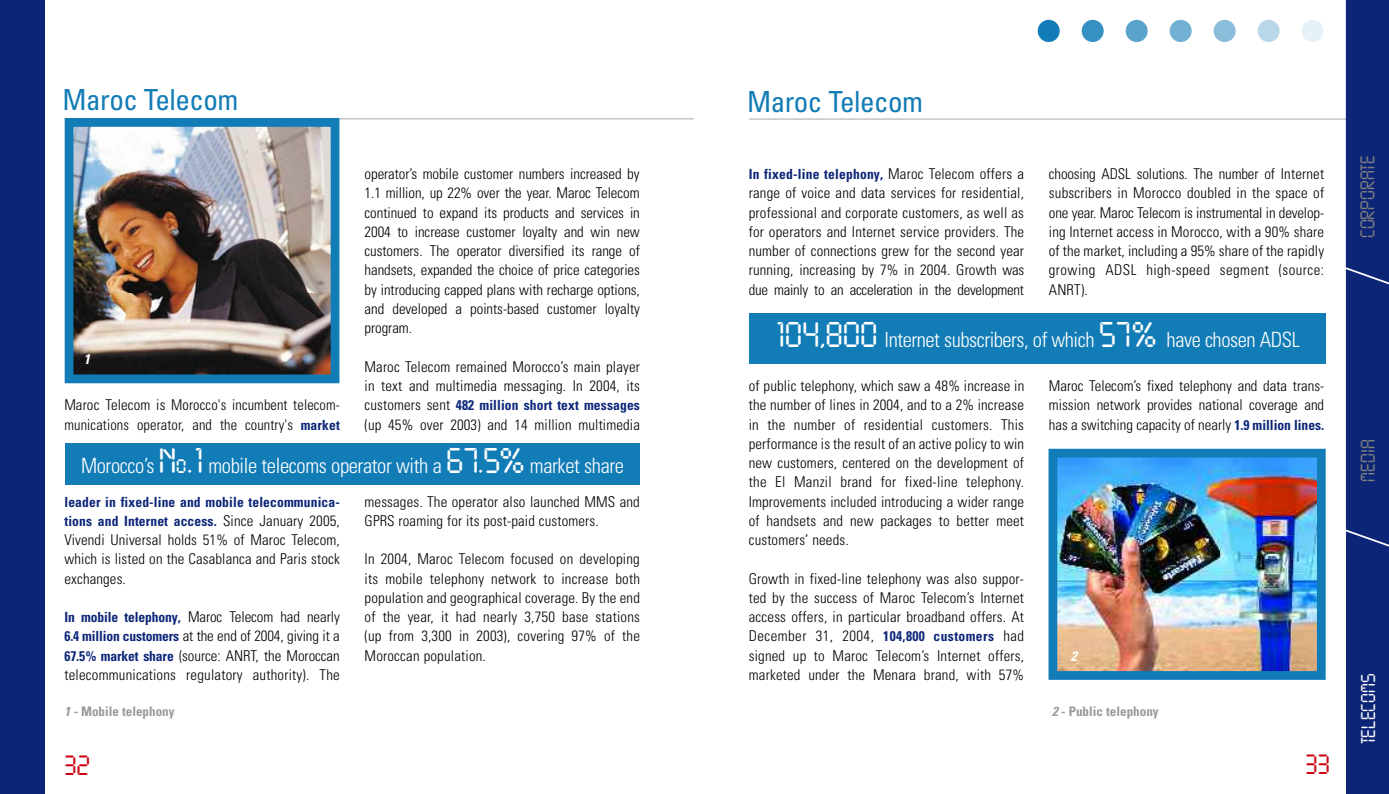
<style>
.page{position:relative;width:1389px;height:794px;background:#fff}
.page>*{position:absolute;margin:0;border:0;box-sizing:border-box;transform-origin:0 0}
.t1{font:condensed 29.05px "Univers";letter-spacing:-.02em;color:#127cb6}
.t2{font:24.5px "Digital ICG";color:#cc000f}
.t3{font:300 condensed 21px "Univers";letter-spacing:-.02em;color:#fff}
.t4{font:17.5px "Digital ICG";color:#808080}
.t5{font:17.5px "Digital ICG";color:#fff}
.t6{font:300 condensed 14.88px/19.2px "Univers";letter-spacing:.01em;color:#000;text-align:justify}
.t7{font:700 condensed 14px/19.2px "Univers";letter-spacing:.01em;color:#0c2577}
.t8{font:italic 700 condensed 14px "Univers";color:#fff}
.t9{font:italic 700 condensed 13.65px "Univers";color:#fff}
.t10{font:700 condensed 13.12px "Univers";color:#999}
.s1{font-weight:700;font-size:14px;color:#0c2577}
.s2{font-weight:300;font-size:14.88px;color:#000}
.s3{font-family:"Digital ICG";font-weight:400;font-stretch:normal;font-size:31.5px}
.s4{font-family:"Digital ICG";font-weight:400;font-stretch:normal;font-size:22.75px}
.s5{font-style:italic}
</style>
<div class="page">
<hr style="left:749px;top:118px;width:606px;height:2px;background:#ccc">
<div style="left:1346px;top:0;width:43px;height:794px;background:#0c2577"></div>
<svg style="left:1342px;top:0;width:47px;height:547px"></svg>
<div style="left:1038px;top:20px;width:22px;height:22px;background:#127cb6;border-radius:50%"></div>
<div style="left:1082px;top:20px;width:22px;height:22px;background:#3690c1;border-radius:50%"></div>
<div style="left:1126px;top:20px;width:22px;height:22px;background:#5aa3cc;border-radius:50%"></div>
<div style="left:1170px;top:20px;width:22px;height:22px;background:#71b0d3;border-radius:50%"></div>
<div style="left:1214px;top:20px;width:22px;height:22px;background:#89bdda;border-radius:50%"></div>
<div style="left:1258px;top:20px;width:22px;height:22px;background:#b8d8e9;border-radius:50%"></div>
<div style="left:1302px;top:20px;width:22px;height:22px;background:#e7f2f8;border-radius:50%"></div>
<div style="left:750px;top:313px;width:576px;height:50px;background:#127cb6"></div>
<img style="left:1059px;top:459px;width:257px;height:211px">
<div style="left:1049px;top:449px;width:277px;height:231px;border:9px solid #127cb6"></div>
<div style="left:0;top:0;width:45px;height:794px;background:#0c2577"></div>
<hr style="left:64px;top:118px;width:630px;height:2px;background:#ccc">
<img style="left:75px;top:128px;width:254px;height:245px">
<div style="left:65px;top:118px;width:274px;height:265px;border:9px solid #127cb6"></div>
<div style="left:65px;top:443px;width:575px;height:41px;background:#127cb6"></div>
<h1 class="t1" style="left:63px;top:89px;width:178px">Maroc Telecom</h1>
<p class="t8" style="left:84px;top:354px;width:8px">1</p>
<p class="t6" style="left:64px;top:397px;width:277px">Maroc Telecom is Morocco's incumbent telecom&shy;munications operator, and the country's <span class="s1">market</span></p>
<p class="t6" style="left:365px;top:166px;width:277px">operator’s mobile customer numbers increased by 1.1 million, up 22% over the year. Maroc Telecom continued to expand its products and services in 2004 to increase customer loyalty and win new customers. The operator diversified its range of handsets, expanded the choice of price categories by introducing capped plans with recharge options, and developed a points-based customer loyalty program.</p>
<p class="t6" style="left:365px;top:358px;width:277px">Maroc Telecom remained Morocco’s main player in text and multimedia messaging. In 2004, its</p>
<p class="t7" style="left:365px;top:397px;width:277px"><span class="s2">customers sent</span> 482 million short text messages</p>
<p class="t6" style="left:365px;top:416px;width:277px">(up 45% over 2003) and 14 million multimedia</p>
<h3 class="t3" style="left:81px;top:458px;width:545px">Morocco’s <span class="s3">N</span><span class="s4">o</span><span class="s3">.1</span> mobile telecoms operator with a <span class="s3">67.5%</span> market share</h3>
<p class="t7" style="left:64px;top:493px;width:277px">leader in fixed-line and mobile telecommunica&shy;tions and Internet access. <span class="s2">Since January 2005,</span></p>
<p class="t6" style="left:64px;top:531px;width:277px">Vivendi Universal holds 51% of Maroc Telecom, which is listed on the Casablanca and Paris stock exchanges.</p>
<p class="t6" style="left:64px;top:608px;width:277px"><span class="s1">In mobile telephony,</span> Maroc Telecom had nearly <span class="s1">6.4 million customers</span> at the end of 2004, giving it a <span class="s1">67.5% market share</span> (source: ANRT, the Moroccan telecommunications regulatory authority). The</p>
<p class="t10" style="left:65px;top:706px;width:112px"><span class="s5">1</span> - Mobile telephony</p>
<h2 class="t2" style="left:64px;top:752px;width:28px">32</h2>
<p class="t6" style="left:365px;top:493px;width:277px">messages. The operator also launched MMS and<br>GPRS roaming for its post-paid customers.</p>
<p class="t6" style="left:365px;top:551px;width:277px">In 2004, Maroc Telecom focused on developing its mobile telephony network to increase both population and geographical coverage. By the end of the year, it had nearly 3,750 base stations (up from 3,300 in 2003), covering 97% of the Moroccan population.</p>
<h1 class="t1" style="left:747px;top:91px;width:178px">Maroc Telecom</h1>
<p class="t7" style="left:749px;top:166px;width:277px">In fixed-line telephony, <span class="s2">Maroc Telecom offers a</span></p>
<p class="t6" style="left:749px;top:185px;width:277px">range of voice and data services for residential, professional and corporate customers, as well as for operators and Internet service providers. The number of connections grew for the second year running, increasing by 7% in 2004. Growth was due mainly to an acceleration in the development</p>
<p class="t6" style="left:1049px;top:166px;width:277px">choosing ADSL solutions. The number of Internet subscribers in Morocco doubled in the space of one year. Maroc Telecom is instrumental in develop&shy;ing Internet access in Morocco, with a 90% share of the market, including a 95% share of the rapidly growing ADSL high-speed segment (source:<br>ANRT).</p>
<h3 class="t3" style="left:776px;top:332px;width:526px"><span class="s3">104,800</span> Internet subscribers, of which <span class="s3">57%</span> have chosen ADSL</h3>
<p class="t6" style="left:749px;top:377px;width:277px">of public telephony, which saw a 48% increase in the number of lines in 2004, and to a 2% increase in the number of residential customers. This performance is the result of an active policy to win new customers, centered on the development of the El Manzil brand for fixed-line telephony.<br>Improvements included introducing a wider range of handsets and new packages to better meet customers’ needs.</p>
<p class="t6" style="left:749px;top:570px;width:277px">Growth in fixed-line telephony was also suppor&shy;ted by the success of Maroc Telecom’s Internet access offers, in particular broadband offers. At December 31, 2004, <span class="s1">104,800 customers</span> had signed up to Maroc Telecom’s Internet offers, marketed under the Menara brand, with 57%</p>
<p class="t6" style="left:1049px;top:377px;width:277px">Maroc Telecom’s fixed telephony and data trans&shy;mission network provides national coverage and has a switching capacity of nearly <span class="s1">1.9 million lines.</span></p>
<p class="t9" style="left:1071px;top:651px;width:8px">2</p>
<p class="t10" style="left:1052px;top:706px;width:108px"><span class="s5">2</span> - Public telephony</p>
<h2 class="t2" style="left:1305px;top:751px;width:26px">33</h2>
<p class="t4" style="left:1358px;top:238px;width:85px;rotate:-90deg">CORPORATE</p>
<p class="t4" style="left:1358px;top:481px;width:44px;rotate:-90deg">MEDIA</p>
<p class="t5" style="left:1359px;top:744px;width:72px;rotate:-90deg">TELECOMS</p>
</div>
